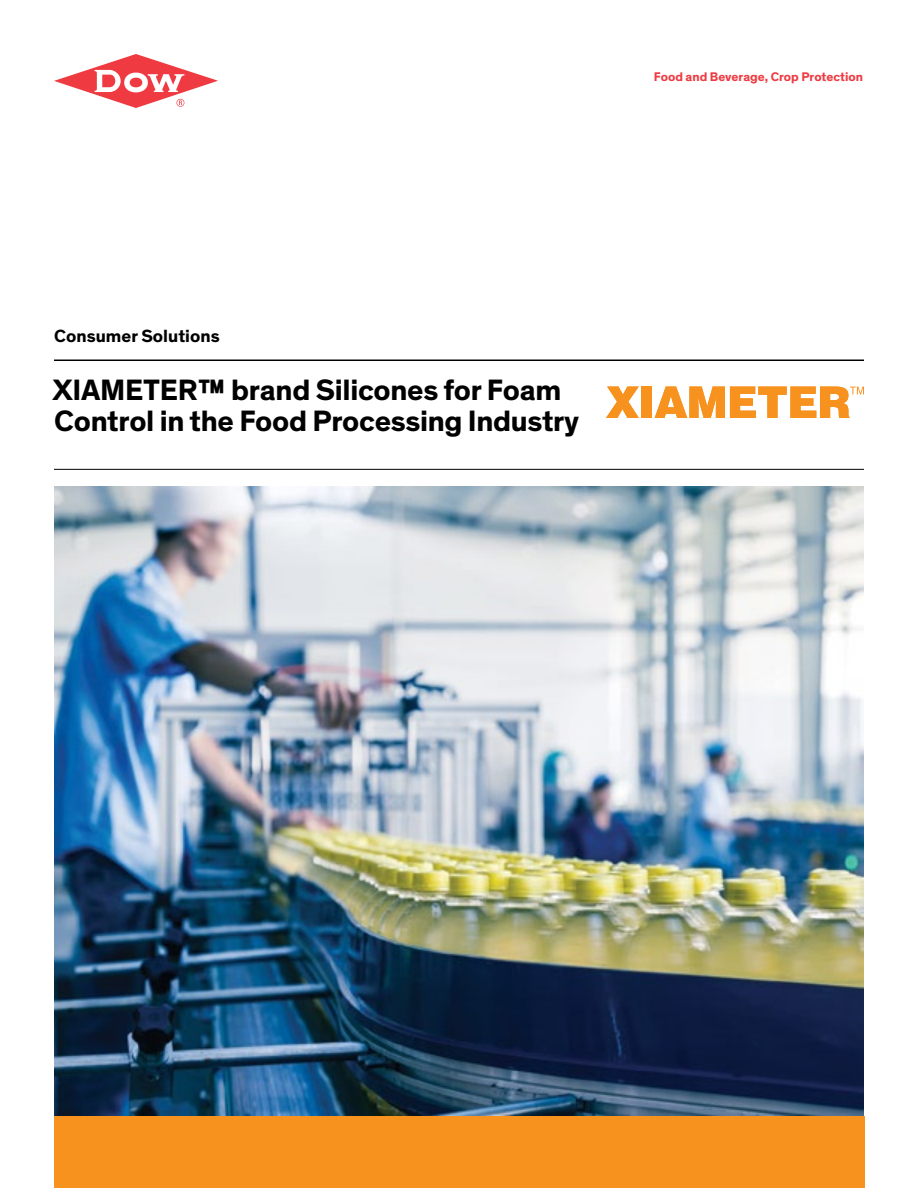
<style>
.page{position:relative;width:918px;height:1188px;background:#fff}
.page>*{position:absolute;margin:0;border:0;box-sizing:border-box;transform-origin:0 0}
.t1{font:700 30px/31.5px "Dow Corporate";letter-spacing:-.01em;color:#000}
.t2{font:700 18px "Dow Corporate";color:#000}
.t3{font:700 12.75px "Dow Corporate";color:#ef3a42}
</style>
<div class="page">
<div style="left:54px;top:1116px;width:810px;height:72px;background:#f7921e"></div>
<hr style="left:54px;top:469px;width:810px;height:1px;background:#000">
<hr style="left:54px;top:360px;width:810px;height:1px;background:#000">
<svg style="left:54px;top:54px;width:164px;height:54px"></svg>
<svg style="left:606px;top:387px;width:33px;height:31px"></svg>
<div style="left:642px;top:387px;width:10px;height:31px;background:#f7921e"></div>
<svg style="left:655px;top:387px;width:209px;height:31px"></svg>
<img style="left:54px;top:486px;width:810px;height:630px">
<p class="t3" style="left:654px;top:69px;width:211px">Food and Beverage, Crop Protection</p>
<p class="t2" style="left:54px;top:325px;width:167px">Consumer Solutions</p>
<p class="t1" style="left:53px;top:375px;width:528px">XIAMETER™ brand Silicones for Foam<br>Control in the Food Processing Industry</p>
</div>
